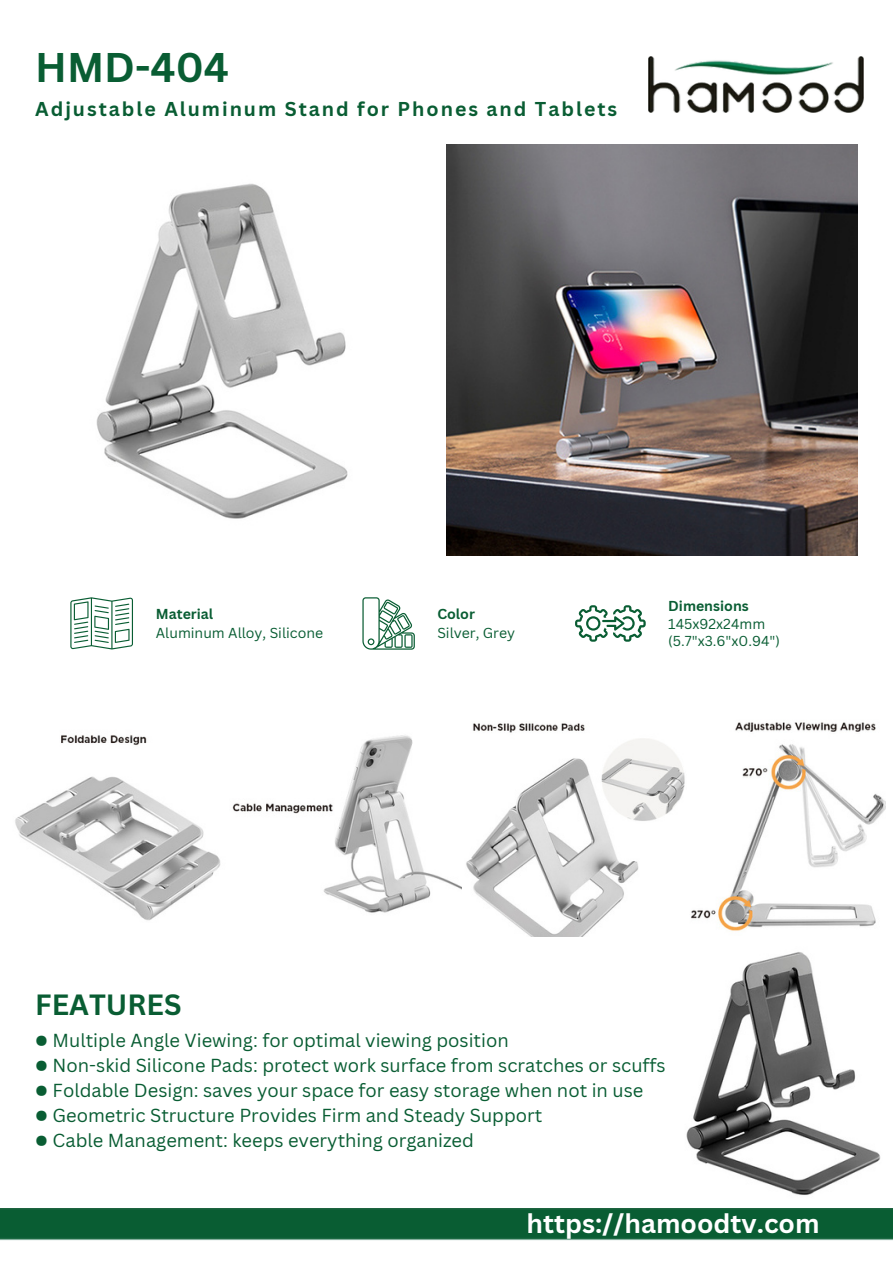
<style>
.page{position:relative;width:894px;height:1264px;background:#fff}
.page>*{position:absolute;margin:0;border:0;box-sizing:border-box;transform-origin:0 0}
.t1{font:700 40.35px "Canva Sans";color:#095d33}
.t2{font:700 28.5px "Canva Sans";color:#095d33}
.t3{font:700 26.25px "Canva Sans";color:#fff}
.t4{font:700 19.5px "Canva Sans";letter-spacing:.1em;color:#095d33}
.t5{font:18.3px "Canva Sans";color:#095d33}
.t6{font:14.1px "Canva Sans";color:#095d33}
.t7{font:700 14.1px "Canva Sans";color:#095d33}
.t8{font:13.95px/17.9px "Canva Sans";color:#095d33}
.t9{font:700 13.95px "Canva Sans";color:#095d33}
</style>
<div class="page">
<img style="left:648px;top:56px;width:215px;height:56px">
<img style="left:0;top:1208px;width:892px;height:32px">
<img style="left:96px;top:183px;width:252px;height:336px">
<img style="left:446px;top:144px;width:411px;height:411px">
<img style="left:691px;top:722px;width:194px;height:209px">
<img style="left:461px;top:723px;width:224px;height:214px">
<img style="left:232px;top:735px;width:229px;height:178px">
<img style="left:15px;top:735px;width:206px;height:186px">
<img style="left:675px;top:936px;width:206px;height:259px">
<svg style="left:575px;top:605px;width:70px;height:36px"></svg>
<svg style="left:70px;top:597px;width:63px;height:52px"></svg>
<svg style="left:362px;top:597px;width:53px;height:52px"></svg>
<h3 class="t1" style="left:35px;top:39px;width:195px">HMD-404</h3>
<h3 class="t4" style="left:35px;top:95px;width:583px">Adjustable Aluminum Stand for Phones and Tablets</h3>
<p class="t7" style="left:156px;top:604px;width:59px">Material</p>
<p class="t6" style="left:156px;top:623px;width:169px">Aluminum Alloy, Silicone</p>
<p class="t7" style="left:437px;top:604px;width:39px">Color</p>
<p class="t6" style="left:437px;top:623px;width:79px">Silver, Grey</p>
<p class="t2" style="left:35px;top:984px;width:148px">FEATURES</p>
<p class="t9" style="left:668px;top:595px;width:82px">Dimensions</p>
<p class="t8" style="left:668px;top:614px;width:113px">145x92x24mm (5.7"x3.6"x0.94")</p>
<p class="t5" style="left:35px;top:1027px;width:475px">● Multiple Angle Viewing: for optimal viewing position</p>
<p class="t5" style="left:35px;top:1052px;width:631px">● Non-skid Silicone Pads: protect work surface from scratches or scuffs</p>
<p class="t5" style="left:35px;top:1077px;width:609px">● Foldable Design: saves your space for easy storage when not in use</p>
<p class="t5" style="left:35px;top:1102px;width:508px">● Geometric Structure Provides Firm and Steady Support</p>
<p class="t5" style="left:35px;top:1127px;width:440px">● Cable Management: keeps everything organized</p>
<p class="t3" style="left:526px;top:1204px;width:294px">https://hamoodtv.com</p>
</div>
